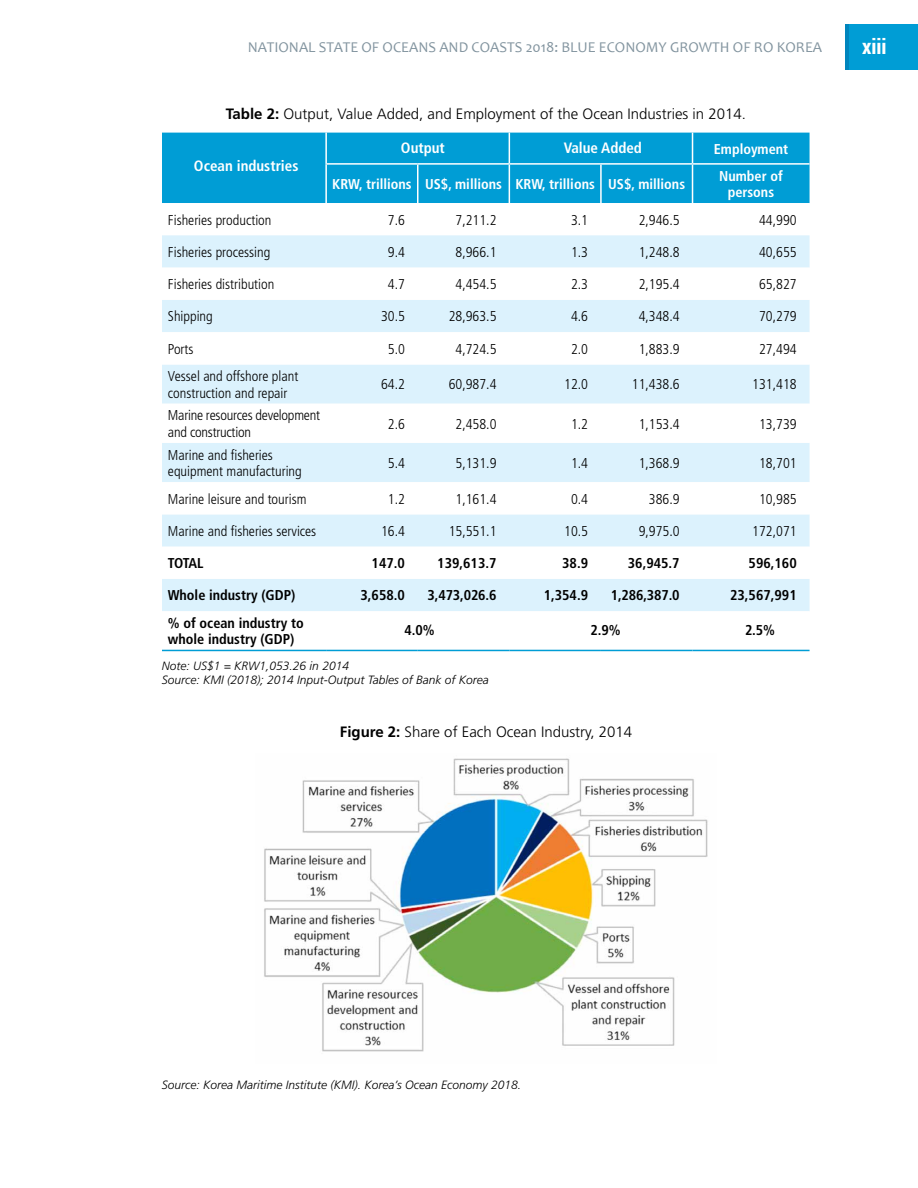
<style>
.page{position:relative;width:918px;height:1188px;background:#fff}
.page>*{position:absolute;margin:0;border:0;box-sizing:border-box;transform-origin:0 0}
.t1{font:700 21px "Roboto Condensed";color:#fff}
.t2{font:300 15px "Frutiger LT Std";color:#000}
.t3{font:15px "Candara";color:#82949f}
.t4{font:700 condensed 15px "Frutiger LT Std";color:#fff}
.t5{font:300 condensed 14.25px/16.5px "Frutiger LT Std";color:#000}
.t6{font:700 condensed 14.25px/16.5px "Frutiger LT Std";color:#000}
.t7{font:700 condensed 14.25px/16.5px "Frutiger LT Std";color:#fff;text-align:center}
.t8{font:italic 300 12px/14.4px "Frutiger LT Std";color:#000}
.s1{font-weight:700}
</style>
<div class="page">
<div style="left:849px;top:24px;width:69px;height:46px;background:#009dd5"></div>
<hr style="left:845px;top:24px;width:4px;height:46px;background:#0085bd">
<div style="left:162px;top:133px;width:648px;height:70px;background:#009dd5"></div>
<div style="left:162px;top:235px;width:648px;height:376px;background:#dcf2fd"></div>
<svg style="left:162px;top:268px;width:648px;height:32px"></svg>
<svg style="left:162px;top:332px;width:648px;height:33px"></svg>
<svg style="left:162px;top:404px;width:648px;height:39px"></svg>
<svg style="left:162px;top:482px;width:648px;height:97px"></svg>
<svg style="left:162px;top:649px;width:648px;height:1px"></svg>
<hr style="left:325px;top:133px;width:2px;height:30px;background:#fff">
<hr style="left:509px;top:133px;width:1px;height:30px;background:#fff">
<hr style="left:692px;top:133px;width:1px;height:30px;background:#fff">
<hr style="left:325px;top:165px;width:2px;height:38px;background:#fff">
<hr style="left:417px;top:165px;width:1px;height:38px;background:#fff">
<hr style="left:509px;top:165px;width:1px;height:38px;background:#fff">
<hr style="left:600px;top:165px;width:2px;height:38px;background:#fff">
<hr style="left:692px;top:165px;width:1px;height:38px;background:#fff">
<hr style="left:325px;top:163px;width:93px;height:2px;background:#fff">
<hr style="left:418px;top:163px;width:91px;height:2px;background:#fff">
<hr style="left:509px;top:163px;width:92px;height:2px;background:#fff">
<hr style="left:601px;top:163px;width:92px;height:2px;background:#fff">
<hr style="left:693px;top:163px;width:117px;height:2px;background:#fff">
<hr style="left:162px;top:650px;width:164px;height:1px;background:#009dd5">
<hr style="left:326px;top:650px;width:92px;height:1px;background:#009dd5">
<hr style="left:418px;top:650px;width:91px;height:1px;background:#009dd5">
<hr style="left:509px;top:650px;width:92px;height:1px;background:#009dd5">
<hr style="left:601px;top:650px;width:92px;height:1px;background:#009dd5">
<hr style="left:693px;top:650px;width:117px;height:1px;background:#009dd5">
<img style="left:264px;top:758px;width:444px;height:294px">
<p class="t3" style="left:248px;top:38px;width:576px">NATIONAL STATE OF OCEANS AND COASTS 2018: BLUE ECONOMY GROWTH OF RO KOREA</p>
<h1 class="t1" style="left:862px;top:31px;width:26px">xiii</h1>
<p class="t2" style="left:226px;top:106px;width:522px"><span class="s1">Table 2:</span> Output, Value Added, and Employment of the Ocean Industries in 2014.</p>
<p class="t4" style="left:194px;top:157px;width:106px">Ocean industries</p>
<p class="t4" style="left:401px;top:139px;width:45px">Output</p>
<p class="t4" style="left:564px;top:139px;width:80px">Value Added</p>
<p class="t7" style="left:714px;top:140px;width:76px">Employment</p>
<p class="t7" style="left:332px;top:176px;width:354px">KRW, trillions US$, millions KRW, trillions US$, millions</p>
<p class="t7" style="left:719px;top:167px;width:65px">Number of persons</p>
<p class="t5" style="left:168px;top:212px;width:105px">Fisheries production</p>
<p class="t5" style="left:388px;top:212px;width:19px">7.6</p>
<p class="t5" style="left:456px;top:212px;width:43px">7,211.2</p>
<p class="t5" style="left:571px;top:212px;width:19px">3.1</p>
<p class="t5" style="left:639px;top:212px;width:43px">2,946.5</p>
<p class="t5" style="left:759px;top:212px;width:39px">44,990</p>
<p class="t5" style="left:168px;top:244px;width:104px">Fisheries processing</p>
<p class="t5" style="left:388px;top:244px;width:19px">9.4</p>
<p class="t5" style="left:456px;top:244px;width:43px">8,966.1</p>
<p class="t5" style="left:571px;top:244px;width:19px">1.3</p>
<p class="t5" style="left:639px;top:244px;width:43px">1,248.8</p>
<p class="t5" style="left:759px;top:244px;width:39px">40,655</p>
<p class="t5" style="left:168px;top:276px;width:108px">Fisheries distribution</p>
<p class="t5" style="left:388px;top:276px;width:19px">4.7</p>
<p class="t5" style="left:456px;top:276px;width:43px">4,454.5</p>
<p class="t5" style="left:571px;top:276px;width:19px">2.3</p>
<p class="t5" style="left:639px;top:276px;width:43px">2,195.4</p>
<p class="t5" style="left:759px;top:276px;width:39px">65,827</p>
<p class="t5" style="left:168px;top:308px;width:46px">Shipping</p>
<p class="t5" style="left:381px;top:308px;width:25px">30.5</p>
<p class="t5" style="left:449px;top:308px;width:49px">28,963.5</p>
<p class="t5" style="left:571px;top:308px;width:19px">4.6</p>
<p class="t5" style="left:639px;top:308px;width:43px">4,348.4</p>
<p class="t5" style="left:759px;top:308px;width:39px">70,279</p>
<p class="t5" style="left:168px;top:341px;width:27px">Ports</p>
<p class="t5" style="left:388px;top:341px;width:19px">5.0</p>
<p class="t5" style="left:456px;top:341px;width:43px">4,724.5</p>
<p class="t5" style="left:571px;top:341px;width:19px">2.0</p>
<p class="t5" style="left:639px;top:341px;width:43px">1,883.9</p>
<p class="t5" style="left:759px;top:341px;width:39px">27,494</p>
<p class="t5" style="left:168px;top:368px;width:132px">Vessel and offshore plant construction and repair</p>
<p class="t5" style="left:381px;top:376px;width:25px">64.2</p>
<p class="t5" style="left:449px;top:376px;width:49px">60,987.4</p>
<p class="t5" style="left:564px;top:376px;width:25px">12.0</p>
<p class="t5" style="left:632px;top:376px;width:49px">11,438.6</p>
<p class="t5" style="left:752px;top:376px;width:46px">131,418</p>
<p class="t5" style="left:168px;top:407px;width:154px">Marine resources development and construction</p>
<p class="t5" style="left:388px;top:416px;width:19px">2.6</p>
<p class="t5" style="left:456px;top:416px;width:43px">2,458.0</p>
<p class="t5" style="left:571px;top:416px;width:19px">1.2</p>
<p class="t5" style="left:639px;top:416px;width:43px">1,153.4</p>
<p class="t5" style="left:759px;top:416px;width:39px">13,739</p>
<p class="t5" style="left:168px;top:447px;width:135px">Marine and fisheries equipment manufacturing</p>
<p class="t5" style="left:388px;top:455px;width:19px">5.4</p>
<p class="t5" style="left:456px;top:455px;width:43px">5,131.9</p>
<p class="t5" style="left:571px;top:455px;width:19px">1.4</p>
<p class="t5" style="left:639px;top:455px;width:43px">1,368.9</p>
<p class="t5" style="left:759px;top:455px;width:39px">18,701</p>
<p class="t5" style="left:168px;top:491px;width:140px">Marine leisure and tourism</p>
<p class="t5" style="left:388px;top:491px;width:19px">1.2</p>
<p class="t5" style="left:456px;top:491px;width:43px">1,161.4</p>
<p class="t5" style="left:571px;top:491px;width:19px">0.4</p>
<p class="t5" style="left:649px;top:491px;width:32px">386.9</p>
<p class="t5" style="left:759px;top:491px;width:39px">10,985</p>
<p class="t5" style="left:168px;top:523px;width:150px">Marine and fisheries services</p>
<p class="t5" style="left:381px;top:523px;width:25px">16.4</p>
<p class="t5" style="left:449px;top:523px;width:49px">15,551.1</p>
<p class="t5" style="left:564px;top:523px;width:25px">10.5</p>
<p class="t5" style="left:639px;top:523px;width:43px">9,975.0</p>
<p class="t5" style="left:752px;top:523px;width:46px">172,071</p>
<p class="t6" style="left:168px;top:555px;width:37px">TOTAL</p>
<p class="t6" style="left:372px;top:555px;width:35px">147.0</p>
<p class="t6" style="left:437px;top:555px;width:61px">139,613.7</p>
<p class="t6" style="left:562px;top:555px;width:27px">38.9</p>
<p class="t6" style="left:628px;top:555px;width:53px">36,945.7</p>
<p class="t6" style="left:749px;top:555px;width:50px">596,160</p>
<p class="t6" style="left:168px;top:587px;width:129px">Whole industry (GDP)</p>
<p class="t6" style="left:361px;top:587px;width:46px">3,658.0</p>
<p class="t6" style="left:428px;top:587px;width:70px">3,473,026.6</p>
<p class="t6" style="left:544px;top:587px;width:46px">1,354.9</p>
<p class="t6" style="left:611px;top:587px;width:70px">1,286,387.0</p>
<p class="t6" style="left:730px;top:587px;width:68px">23,567,991</p>
<p class="t6" style="left:168px;top:615px;width:137px">% of ocean industry to whole industry (GDP)</p>
<p class="t6" style="left:405px;top:622px;width:31px">4.0%</p>
<p class="t6" style="left:591px;top:622px;width:31px">2.9%</p>
<p class="t6" style="left:745px;top:622px;width:31px">2.5%</p>
<p class="t8" style="left:162px;top:659px;width:328px">Note: US$1 = KRW1,053.26 in 2014<br>Source: KMI (2018); 2014 Input-Output Tables of Bank of Korea</p>
<p class="t2" style="left:340px;top:723px;width:294px"><span class="s1">Figure 2:</span> Share of Each Ocean Industry, 2014</p>
<p class="t8" style="left:162px;top:1078px;width:361px">Source: Korea Maritime Institute (KMI). Korea’s Ocean Economy 2018.</p>
</div>
